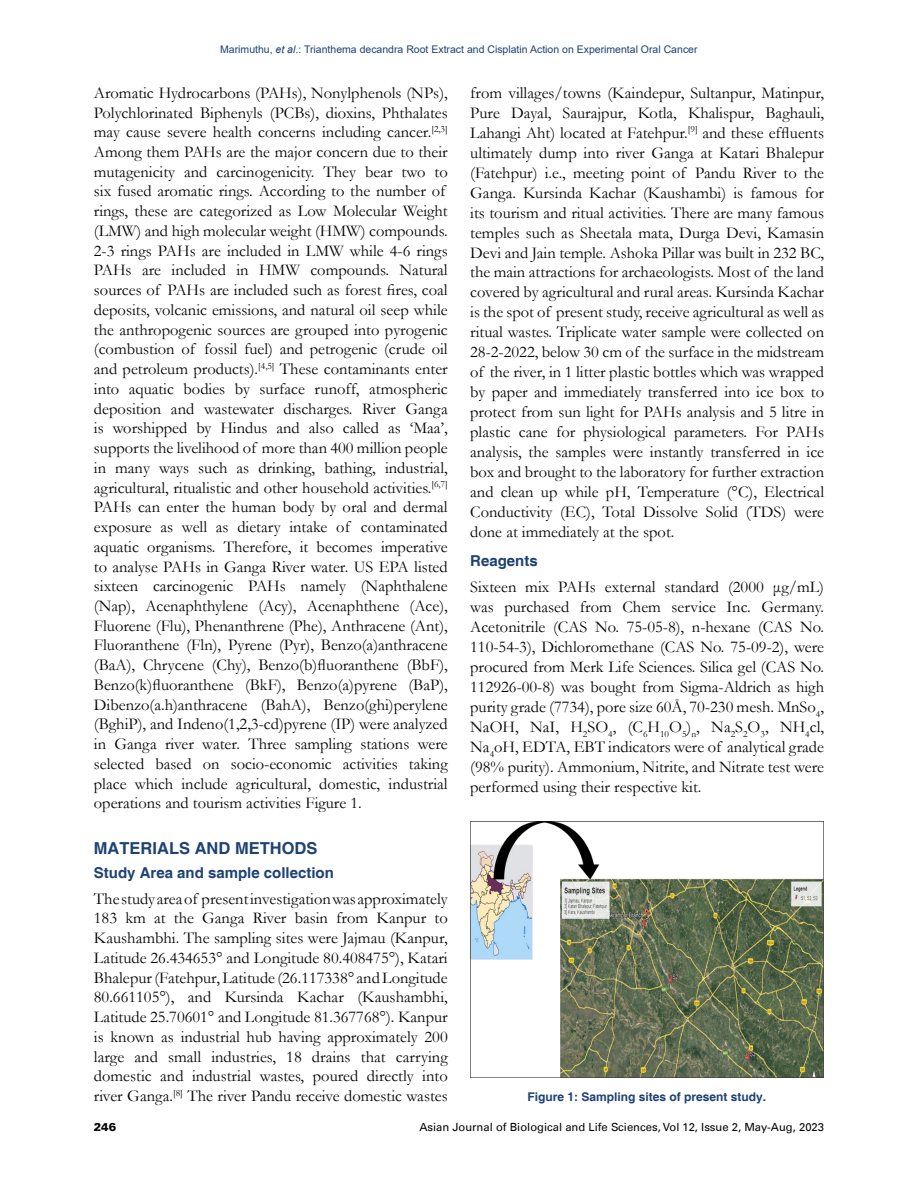
<style>
.page{position:relative;width:918px;height:1188px;background:#fff}
.page>*{position:absolute;margin:0;border:0;box-sizing:border-box;transform-origin:0 0}
.Body_Text{font:16.5px/19.8px "Garamond";color:#050406;text-align:justify}
.t1{font:700 16.5px "Helvetica";color:#1e4273}
.t2{font:700 15px "Helvetica";color:#1e4273}
.Fig_caption{font:700 12px "Helvetica";color:#1e4273}
.t3{font:11.25px "Univers LT";color:#050406}
.t4{font:900 11.25px "Univers LT";color:#050406}
.t5{font:10.5px "Arial";color:#1e4273}
.s1{font-style:italic}
</style>
<div class="page">
<img style="left:470px;top:822px;width:354px;height:255px">
<p class="t5" style="left:220px;top:42px;width:479px">Marimuthu, <span class="s1">et al</span>.: Trianthema decandra Root Extract and Cisplatin Action on Experimental Oral Cancer</p>
<p class="Body_Text" style="left:94px;top:82px;width:355px;text-align:left">Aromatic Hydrocarbons (PAHs), Nonylphenols (NPs), Polychlorinated Biphenyls (PCBs), dioxins, Phthalates may cause severe health concerns including cancer.<sup>[2,3] </sup>Among them PAHs are the major concern due to their mutagenicity and carcinogenicity. They bear two to six fused aromatic rings. According to the number of rings, these are categorized as Low Molecular Weight (LMW) and high molecular weight (HMW) compounds.<br>2-3 rings PAHs are included in LMW while 4-6 rings PAHs are included in HMW compounds. Natural sources of PAHs are included such as forest fires, coal deposits, volcanic emissions, and natural oil seep while the anthropogenic sources are grouped into pyrogenic (combustion of fossil fuel) and petrogenic (crude oil and petroleum products).<sup>[4,5]</sup> These contaminants enter into aquatic bodies by surface runoff, atmospheric deposition and wastewater discharges. River Ganga is worshipped by Hindus and also called as ‘Maa’, supports the livelihood of more than 400 million people in many ways such as drinking, bathing, industrial, agricultural, ritualistic and other household activities.<sup>[6,7] </sup>PAHs can enter the human body by oral and dermal exposure as well as dietary intake of contaminated aquatic organisms. Therefore, it becomes imperative to analyse PAHs in Ganga River water. US EPA listed sixteen carcinogenic PAHs namely (Naphthalene (Nap), Acenaphthylene (Acy), Acenaphthene (Ace), Fluorene (Flu), Phenanthrene (Phe), Anthracene (Ant), Fluoranthene (Fln), Pyrene (Pyr), Benzo(a)anthracene (BaA), Chrycene (Chy), Benzo(b)fluoranthene (BbF), Benzo(k)fluoranthene (BkF), Benzo(a)pyrene (BaP), Dibenzo(a.h)anthracene (BahA), Benzo(ghi)perylene (BghiP), and Indeno(1,2,3-cd)pyrene (IP) were analyzed in Ganga river water. Three sampling stations were selected based on socio-economic activities taking place which include agricultural, domestic, industrial operations and tourism activities Figure 1.</p>
<h1 class="t1" style="left:94px;top:838px;width:225px">MATERIALS AND METHODS</h1>
<h2 class="t2" style="left:94px;top:863px;width:242px">Study Area and sample collection</h2>
<p class="Body_Text" style="left:94px;top:888px;width:355px">The study area of present investigation was approximately 183 km at the Ganga River basin from Kanpur to Kaushambhi. The sampling sites were Jajmau (Kanpur, Latitude 26.434653° and Longitude 80.408475°), Katari Bhalepur (Fatehpur, Latitude (26.117338° and Longitude 80.661105°), and Kursinda Kachar (Kaushambhi, Latitude 25.70601° and Longitude 81.367768°). Kanpur is known as industrial hub having approximately 200 large and small industries, 18 drains that carrying domestic and industrial wastes, poured directly into river Ganga.<sup>[8]</sup> The river Pandu receive domestic wastes</p>
<p class="Body_Text" style="left:470px;top:82px;width:355px">from villages/towns (Kaindepur, Sultanpur, Matinpur, Pure Dayal, Saurajpur, Kotla, Khalispur, Baghauli, Lahangi Aht) located at Fatehpur.<sup>[9]</sup> and these effluents ultimately dump into river Ganga at Katari Bhalepur (Fatehpur) i.e., meeting point of Pandu River to the Ganga. Kursinda Kachar (Kaushambi) is famous for its tourism and ritual activities. There are many famous temples such as Sheetala mata, Durga Devi, Kamasin Devi and Jain temple. Ashoka Pillar was built in 232 BC, the main attractions for archaeologists. Most of the land covered by agricultural and rural areas. Kursinda Kachar is the spot of present study, receive agricultural as well as ritual wastes. Triplicate water sample were collected on 28-2-2022, below 30 cm of the surface in the midstream of the river, in 1 litter plastic bottles which was wrapped by paper and immediately transferred into ice box to protect from sun light for PAHs analysis and 5 litre in plastic cane for physiological parameters. For PAHs analysis, the samples were instantly transferred in ice box and brought to the laboratory for further extraction and clean up while pH, Temperature (°C), Electrical Conductivity (EC), Total Dissolve Solid (TDS) were done at immediately at the spot.</p>
<h2 class="t2" style="left:470px;top:552px;width:69px">Reagents</h2>
<p class="Body_Text" style="left:470px;top:576px;width:355px">Sixteen mix PAHs external standard (2000 μg/mL) was purchased from Chem service Inc. Germany.<br>Acetonitrile (CAS No. 75-05-8), n-hexane (CAS No.<br>110-54-3), Dichloromethane (CAS No. 75-09-2), were procured from Merk Life Sciences. Silica gel (CAS No.<br>112926-00-8) was bought from Sigma-Aldrich as high purity grade (7734), pore size 60Å, 70-230 mesh. MnSo<sub>4</sub>, NaOH, NaI, H<sub>2</sub>SO<sub>4</sub>, (C<sub>6</sub>H<sub>10</sub>O<sub>5</sub>)<sub>n</sub>, Na<sub>2</sub>S<sub>2</sub>O<sub>3</sub>, NH<sub>4</sub>cl, Na<sub>4</sub>oH, EDTA, EBT indicators were of analytical grade (98% purity). Ammonium, Nitrite, and Nitrate test were performed using their respective kit.</p>
<p class="Fig_caption" style="left:528px;top:1089px;width:240px">Figure 1: Sampling sites of present study.</p>
<p class="t4" style="left:94px;top:1120px;width:24px">246</p>
<p class="t3" style="left:419px;top:1120px;width:406px">Asian Journal of Biological and Life Sciences, Vol 12, Issue 2, May-Aug, 2023</p>
</div>
